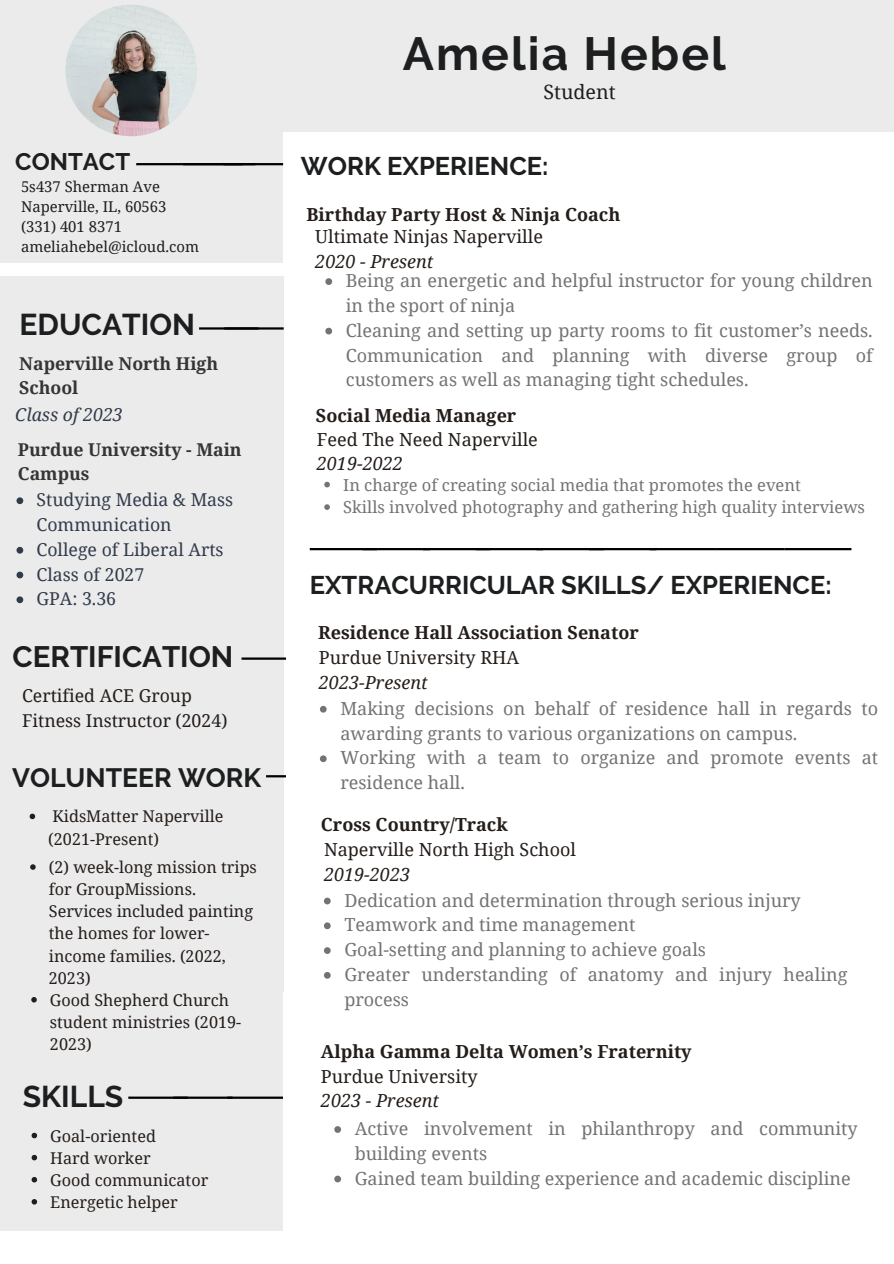
<style>
.page{position:relative;width:894px;height:1264px;background:#fff}
.page>*{position:absolute;margin:0;border:0;box-sizing:border-box;transform-origin:0 0}
.t1{font:700 46.35px "Raleway";letter-spacing:.045em;color:#1d1e20}
.t2{font:700 30px "Raleway";color:#1d1e20}
.t3{font:700 29.4px "Raleway";color:#1d1e20}
.t4{font:700 26.55px "Raleway";color:#1d1e20}
.t5{font:700 25.5px "Raleway";color:#1d1e20}
.t6{font:700 23.85px "Raleway";color:#1d1e20}
.t7{font:19.65px "Noto Serif";color:#1d1e20}
.t8{font:18px/24.8px "Noto Serif";color:#737373}
.t9{font:18px/24.8px "Noto Serif";color:#241d19}
.t10{font:700 18px "Noto Serif";color:#241d19}
.t11{font:17.7px/24.8px "Noto Serif";color:#323b4c}
.t12{font:700 17.7px/24.8px "Noto Serif";color:#353535}
.t13{font:17.7px/24.8px "Noto Serif";color:#241d19}
.t14{font:italic 17.7px "Noto Serif";color:#323b4c}
.t15{font:16.5px "Noto Serif";color:#737373}
.t16{font:16.2px/22px "Noto Serif";color:#241d19}
.t17{font:14.85px/20px "Noto Serif";color:#1d1e20}
.s1{font-style:italic}
</style>
<div class="page">
<div style="left:0;top:0;width:283px;height:262px;background:#ebebeb"></div>
<div style="left:0;top:276px;width:283px;height:954px;background:#ebebeb"></div>
<img style="left:65px;top:5px;width:132px;height:131px;border-radius:50%">
<svg style="left:16px;top:497px;width:7px;height:7px"></svg>
<svg style="left:16px;top:547px;width:7px;height:6px"></svg>
<svg style="left:16px;top:571px;width:7px;height:7px"></svg>
<svg style="left:16px;top:596px;width:7px;height:7px"></svg>
<svg style="left:32px;top:1132px;width:5px;height:6px"></svg>
<svg style="left:32px;top:1154px;width:5px;height:6px"></svg>
<svg style="left:32px;top:1177px;width:5px;height:5px"></svg>
<svg style="left:32px;top:1199px;width:5px;height:5px"></svg>
<svg style="left:30px;top:813px;width:5px;height:6px"></svg>
<svg style="left:31px;top:997px;width:6px;height:5px"></svg>
<svg style="left:30px;top:864px;width:6px;height:5px"></svg>
<hr style="left:136px;top:163px;width:60px;height:2px;background:#000">
<hr style="left:196px;top:163px;width:59px;height:2px;background:#000">
<hr style="left:199px;top:327px;width:59px;height:2px;background:#000">
<hr style="left:224px;top:327px;width:59px;height:2px;background:#000">
<hr style="left:241px;top:657px;width:60px;height:2px;background:#000">
<hr style="left:266px;top:775px;width:59px;height:2px;background:#000">
<hr style="left:128px;top:1096px;width:60px;height:2px;background:#000">
<hr style="left:173px;top:1096px;width:60px;height:2px;background:#000">
<hr style="left:227px;top:1096px;width:59px;height:2px;background:#000">
<hr style="left:223px;top:163px;width:60px;height:2px;background:#000">
<div style="left:286px;top:579px;width:59px;height:263px;background:#fff"></div>
<div style="left:283px;top:992px;width:35px;height:262px;background:#fff"></div>
<div style="left:283px;top:0;width:610px;height:131px;background:#ebebeb"></div>
<svg style="left:320px;top:706px;width:6px;height:6px"></svg>
<svg style="left:320px;top:755px;width:6px;height:7px"></svg>
<svg style="left:334px;top:1126px;width:7px;height:6px"></svg>
<svg style="left:334px;top:1175px;width:7px;height:7px"></svg>
<hr style="left:310px;top:548px;width:67px;height:2px;background:#000">
<hr style="left:362px;top:548px;width:67px;height:2px;background:#000">
<hr style="left:423px;top:548px;width:67px;height:2px;background:#000">
<hr style="left:475px;top:548px;width:68px;height:2px;background:#000">
<hr style="left:536px;top:548px;width:67px;height:2px;background:#000">
<hr style="left:589px;top:548px;width:67px;height:2px;background:#000">
<hr style="left:649px;top:548px;width:67px;height:2px;background:#000">
<hr style="left:716px;top:548px;width:68px;height:2px;background:#000">
<hr style="left:784px;top:548px;width:67px;height:2px;background:#000">
<svg style="left:324px;top:897px;width:6px;height:7px"></svg>
<svg style="left:324px;top:922px;width:6px;height:7px"></svg>
<svg style="left:324px;top:947px;width:6px;height:6px"></svg>
<svg style="left:324px;top:972px;width:6px;height:6px"></svg>
<svg style="left:324px;top:482px;width:6px;height:5px"></svg>
<svg style="left:324px;top:504px;width:6px;height:6px"></svg>
<svg style="left:325px;top:278px;width:7px;height:7px"></svg>
<svg style="left:325px;top:328px;width:7px;height:6px"></svg>
<h3 class="t6" style="left:15px;top:147px;width:116px">CONTACT</h3>
<p class="t17" style="left:21px;top:176px;width:179px">5s437 Sherman Ave<br>Naperville, IL, 60563 (331) 401 8371 ameliahebel@icloud.com</p>
<h5 class="t2" style="left:20px;top:307px;width:177px">EDUCATION</h5>
<h3 class="t12" style="left:19px;top:351px;width:200px;line-height:23.7px">Naperville North High<br>School</h3>
<h4 class="t14" style="left:15px;top:402px;width:109px">Class of 2023</h4>
<h1 class="t12" style="left:18px;top:436px;width:225px">Purdue University - Main<br>Campus</h1>
<h5 class="t11" style="left:36px;top:487px;width:198px">Studying Media &amp; Mass<br>Communication</h5>
<p class="t11" style="left:36px;top:536px;width:188px">College of Liberal Arts</p>
<p class="t11" style="left:36px;top:561px;width:109px">Class of 2027</p>
<h2 class="t11" style="left:36px;top:586px;width:81px">GPA: 3.36</h2>
<p class="t3" style="left:13px;top:639px;width:222px">CERTIFICATION</p>
<p class="t13" style="left:22px;top:683px;width:207px">Certified ACE Group<br>Fitness Instructor (2024)</p>
<h2 class="t4" style="left:12px;top:761px;width:250px">VOLUNTEER WORK</h2>
<p class="t16" style="left:48px;top:805px;width:177px">KidsMatter Naperville (2021-Present)</p>
<p class="t16" style="left:49px;top:855px;width:209px">(2) week-long mission trips for GroupMissions.<br>Services included painting the homes for lower&shy;income families. (2022,<br>2023)</p>
<h3 class="t16" style="left:50px;top:988px;width:193px">Good Shepherd Church student ministries (2019-<br>2023)</h3>
<p class="t2" style="left:23px;top:1078px;width:102px">SKILLS</p>
<p class="t16" style="left:50px;top:1124px;width:107px">Goal-oriented</p>
<p class="t16" style="left:50px;top:1146px;width:102px">Hard worker</p>
<p class="t16" style="left:50px;top:1168px;width:159px">Good communicator</p>
<p class="t16" style="left:50px;top:1190px;width:129px">Energetic helper</p>
<p class="t1" style="left:403px;top:26px;width:324px">Amelia Hebel</p>
<p class="t7" style="left:543px;top:78px;width:74px">Student</p>
<h5 class="t5" style="left:301px;top:151px;width:249px">WORK EXPERIENCE:</h5>
<h4 class="t10" style="left:306px;top:202px;width:315px">Birthday Party Host &amp; Ninja Coach</h4>
<p class="t9" style="left:315px;top:224px;width:229px">Ultimate Ninjas Naperville<br><span class="s1">2020 - Present</span></p>
<p class="t8" style="left:346px;top:268px;width:528px">Being an energetic and helpful instructor for young children in the sport of ninja</p>
<p class="t8" style="left:346px;top:317px;width:528px;text-align:justify">Cleaning and setting up party rooms to fit customer’s needs.<br>Communication and planning with diverse group of customers as well as managing tight schedules.</p>
<p class="t10" style="left:316px;top:402px;width:202px">Social Media Manager</p>
<h5 class="t9" style="left:317px;top:426px;width:222px">Feed The Need Naperville<br><span class="s1">2019-2022</span></h5>
<p class="t15" style="left:343px;top:473px;width:459px">In charge of creating social media that promotes the event</p>
<p class="t15" style="left:343px;top:495px;width:523px">Skills involved photography and gathering high quality interviews</p>
<h2 class="t5" style="left:310px;top:570px;width:523px">EXTRACURRICULAR SKILLS/ EXPERIENCE:</h2>
<p class="t10" style="left:318px;top:619px;width:322px">Residence Hall Association Senator</p>
<p class="t9" style="left:319px;top:645px;width:202px">Purdue University RHA<br><span class="s1">2023-Present</span></p>
<p class="t8" style="left:340px;top:695px;width:539px">Making decisions on behalf of residence hall in regards to awarding grants to various organizations on campus.</p>
<p class="t8" style="left:340px;top:745px;width:539px">Working with a team to organize and promote events at residence hall.</p>
<h4 class="t10" style="left:321px;top:811px;width:188px">Cross Country/Track</h4>
<h3 class="t9" style="left:324px;top:836px;width:253px">Naperville North High School<br><span class="s1">2019-2023</span></h3>
<h5 class="t8" style="left:344px;top:887px;width:457px">Dedication and determination through serious injury</h5>
<p class="t8" style="left:344px;top:912px;width:292px">Teamwork and time management</p>
<p class="t8" style="left:344px;top:936px;width:363px">Goal-setting and planning to achieve goals</p>
<h4 class="t8" style="left:344px;top:961px;width:504px">Greater understanding of anatomy and injury healing process</h4>
<h5 class="t10" style="left:321px;top:1039px;width:372px">Alpha Gamma Delta Women’s Fraternity</h5>
<h4 class="t9" style="left:321px;top:1063px;width:158px">Purdue University<br><span class="s1">2023 - Present</span></h4>
<p class="t8" style="left:354px;top:1115px;width:504px">Active involvement in philanthropy and community building events</p>
<p class="t8" style="left:354px;top:1165px;width:497px">Gained team building experience and academic discipline</p>
</div>
